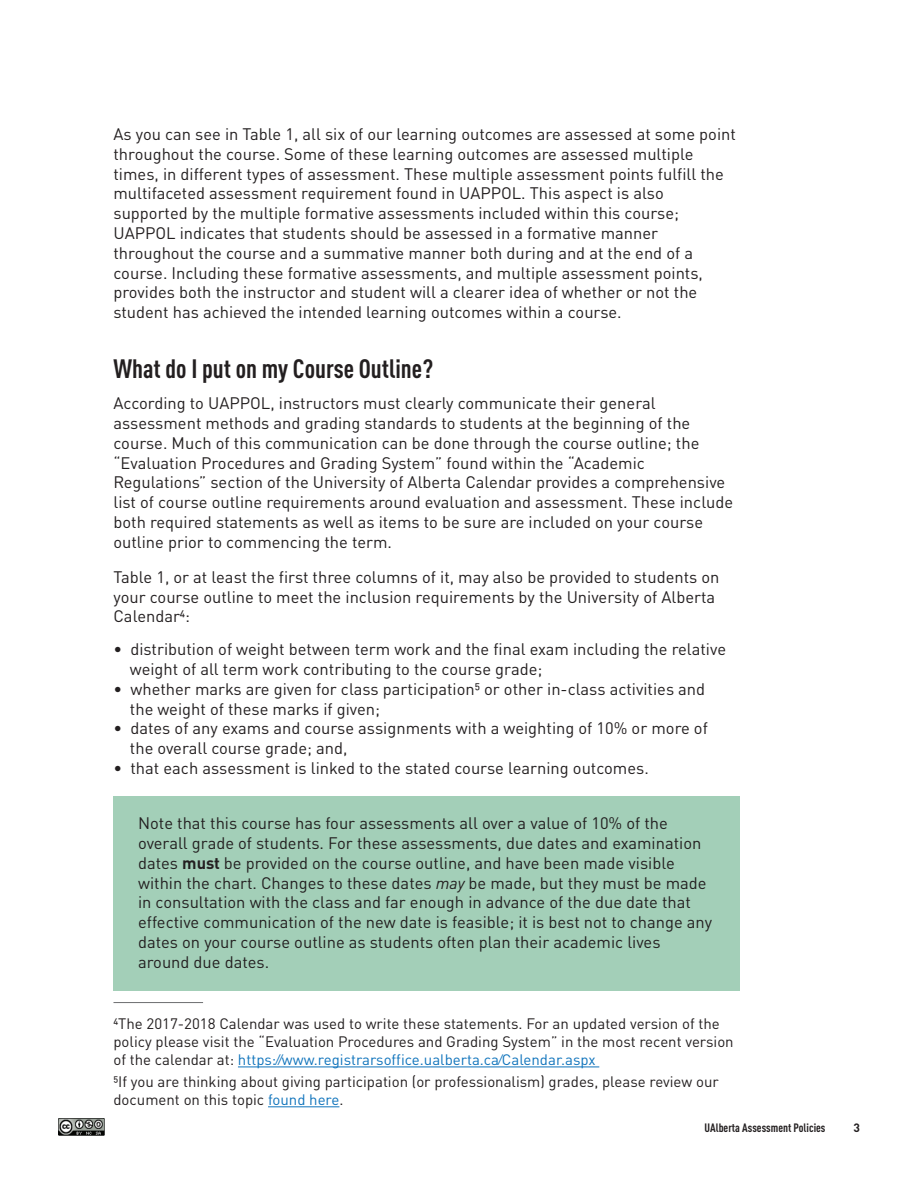
<style>
.page{position:relative;width:918px;height:1188px;background:#fff}
.page>*{position:absolute;margin:0;border:0;box-sizing:border-box;transform-origin:0 0}
.t1{font:700 condensed 26.25px "DIN Pro";color:#231f20}
.t2{font:16.5px/19.8px "DIN Pro";color:#231f20}
.t3{font:15px/18px "DIN Pro";color:#231f20}
.t4{font:700 condensed 12px "DIN Pro";color:#231f20}
.t5{font:700 12px "DIN Pro";color:#231f20}
.s1{font-weight:700}
.s2{font-style:italic}
.s3{color:#1074bc}
</style>
<div class="page">
<div style="left:113px;top:797px;width:627px;height:194px;background:#a3cfb8"></div>
<hr style="left:238px;top:1067px;width:361px;height:1px;background:#1074bc">
<hr style="left:268px;top:1106px;width:71px;height:1px;background:#1074bc">
<hr style="left:113px;top:1002px;width:90px;height:1px;background:#6c6d70">
<img style="left:58px;top:1119px;width:47px;height:16px">
<p class="t2" style="left:113px;top:122px;width:624px">As you can see in Table 1, all six of our learning outcomes are assessed at some point throughout the course. Some of these learning outcomes are assessed multiple times, in different types of assessment. These multiple assessment points fulfill the multifaceted assessment requirement found in UAPPOL. This aspect is also supported by the multiple formative assessments included within this course; UAPPOL indicates that students should be assessed in a formative manner throughout the course and a summative manner both during and at the end of a course. Including these formative assessments, and multiple assessment points, provides both the instructor and student will a clearer idea of whether or not the student has achieved the intended learning outcomes within a course.</p>
<h1 class="t1" style="left:113px;top:348px;width:321px">What do I put on my Course Outline?</h1>
<p class="t2" style="left:113px;top:392px;width:621px">According to UAPPOL, instructors must clearly communicate their general assessment methods and grading standards to students at the beginning of the course. Much of this communication can be done through the course outline; the “Evaluation Procedures and Grading System” found within the “Academic Regulations” section of the University of Alberta Calendar provides a comprehensive list of course outline requirements around evaluation and assessment. These include both required statements as well as items to be sure are included on your course outline prior to commencing the term.</p>
<p class="t2" style="left:113px;top:565px;width:607px">Table 1, or at least the first three columns of it, may also be provided to students on your course outline to meet the inclusion requirements by the University of Alberta<br>Calendar4:</p>
<p class="t2" style="left:130px;top:638px;width:598px;text-indent:-16px">• distribution of weight between term work and the final exam including the relative weight of all term work contributing to the course grade;</p>
<p class="t2" style="left:130px;top:677px;width:577px;text-indent:-16px">• whether marks are given for class participation5 or other in-class activities and the weight of these marks if given;</p>
<p class="t2" style="left:130px;top:717px;width:579px;text-indent:-16px">• dates of any exams and course assignments with a weighting of 10% or more of the overall course grade; and,</p>
<p class="t2" style="left:113px;top:757px;width:537px">• that each assessment is linked to the stated course learning outcomes.</p>
<p class="t2" style="left:138px;top:812px;width:576px">Note that this course has four assessments all over a value of 10% of the overall grade of students. For these assessments, due dates and examination dates <span class="s1">must</span> be provided on the course outline, and have been made visible within the chart. Changes to these dates <span class="s2">may</span> be made, but they must be made in consultation with the class and far enough in advance of the due date that effective communication of the new date is feasible; it is best not to change any dates on your course outline as students often plan their academic lives around due dates.</p>
<p class="t3" style="left:113px;top:1013px;width:622px">4The 2017-2018 Calendar was used to write these statements. For an updated version of the policy please visit the “Evaluation Procedures and Grading System” in the most recent version of the calendar at: <span class="s3">https:⁄⁄www.registrarsoffice.ualberta.ca⁄Calendar.aspx</span></p>
<p class="t3" style="left:113px;top:1071px;width:607px">5If you are thinking about giving participation (or professionalism) grades, please review our document on this topic <span class="s3">found here</span>.</p>
<p class="t4" style="left:705px;top:1119px;width:122px">UAlberta Assessment Policies</p>
<p class="t5" style="left:853px;top:1118px;width:8px">3</p>
</div>
